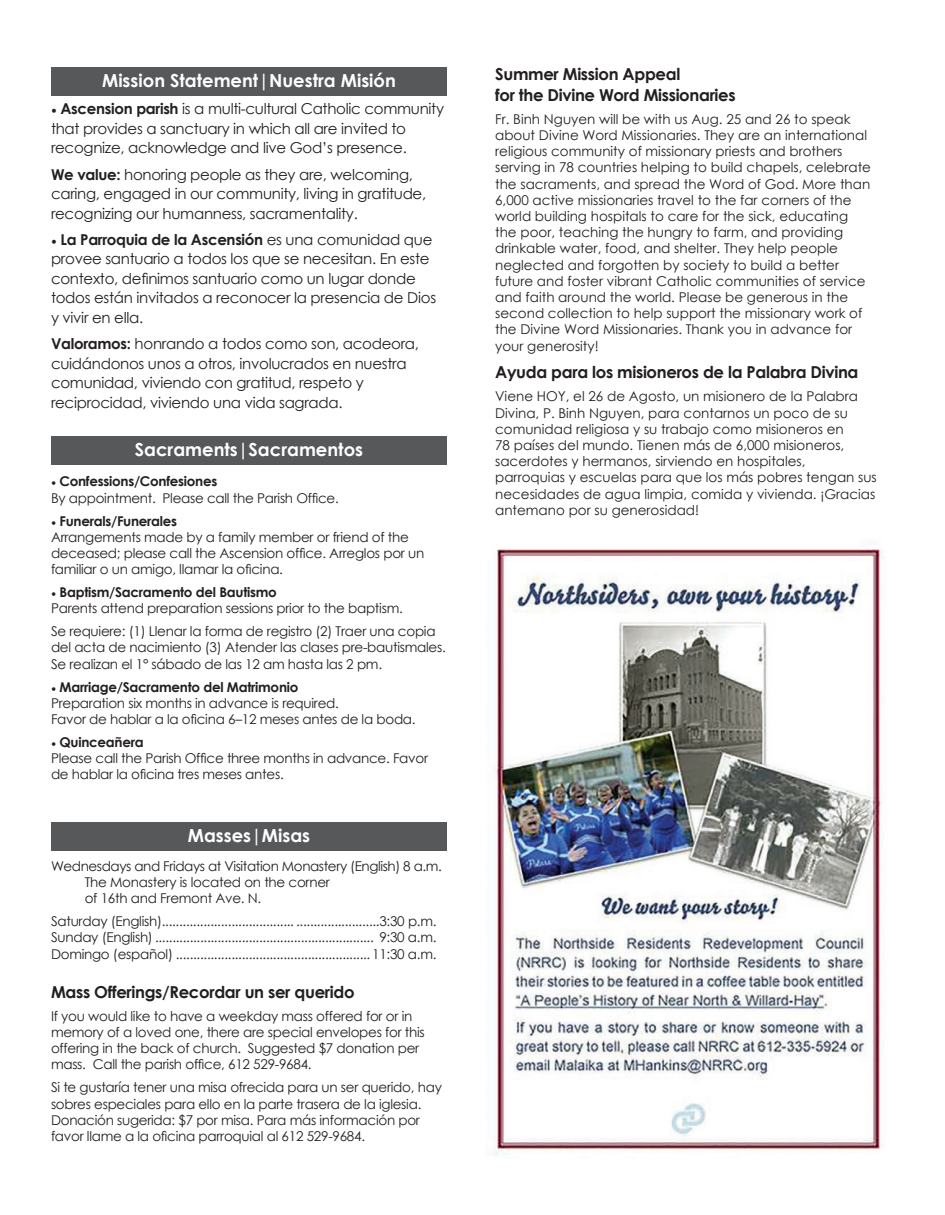
<style>
.page{position:relative;width:945px;height:1215px;background:#fff}
.page>*{position:absolute;margin:0;border:0;box-sizing:border-box;transform-origin:0 0}
.t1{font:700 18px "Century Gothic";color:#fff}
.t2{font:700 16.5px/21px "Century Gothic";letter-spacing:-.02em;color:#231f20}
.t3{font:15px/19.5px "Century Gothic";letter-spacing:-.02em;color:#231f20}
.t4{font:13.5px/16.2px "Century Gothic";letter-spacing:-.02em;color:#231f20}
.t5{font:13.5px/16.2px "Century Gothic";color:#231f20}
.s1{font-family:"Minion Pro"}
.s2{font-weight:700}
</style>
<div class="page">
<div style="left:51px;top:67px;width:396px;height:29px;background:#57585a"></div>
<div style="left:51px;top:436px;width:396px;height:28px;background:#57585a"></div>
<div style="left:51px;top:822px;width:396px;height:28px;background:#57585a"></div>
<img style="left:493px;top:549px;width:389px;height:607px">
<h1 class="t1" style="left:102px;top:67px;width:295px">Mission Statement|Nuestra Misión</h1>
<p class="t3" style="left:51px;top:99px;width:395px"><span class="s1">•</span> <span class="s2">Ascension parish</span> is a multi-cultural Catholic community that provides a sanctuary in which all are invited to recognize, acknowledge and live God’s presence.</p>
<p class="t3" style="left:51px;top:164px;width:377px"><span class="s2">We value:</span> honoring people as they are, welcoming, caring, engaged in our community, living in gratitude, recognizing our humanness, sacramentality.</p>
<p class="t3" style="left:51px;top:230px;width:387px"><span class="s1">•</span> <span class="s2">La Parroquia de la Ascensión</span> es una comunidad que provee santuario a todos los que se necesitan. En este contexto, definimos santuario como un lugar donde todos están invitados a reconocer la presencia de Dios y vivir en ella.</p>
<p class="t3" style="left:51px;top:334px;width:370px"><span class="s2">Valoramos:</span> honrando a todos como son, acodeora, cuidándonos unos a otros, involucrados en nuestra comunidad, viviendo con gratitud, respeto y reciprocidad, viviendo una vida sagrada.</p>
<h1 class="t1" style="left:135px;top:436px;width:230px">Sacraments|Sacramentos</h1>
<p class="t4" style="left:51px;top:473px;width:289px"><span class="s1">•</span> <span class="s2">Confessions/Confesiones<br></span>By appointment. Please call the Parish Office.</p>
<p class="t4" style="left:51px;top:512px;width:375px"><span class="s1">•</span> <span class="s2">Funerals/Funerales<br></span>Arrangements made by a family member or friend of the deceased; please call the Ascension office. Arreglos por un familiar o un amigo, llamar la oficina.</p>
<p class="t4" style="left:51px;top:584px;width:353px"><span class="s1">•</span> <span class="s2">Baptism/Sacramento del Bautismo<br></span>Parents attend preparation sessions prior to the baptism.</p>
<p class="t4" style="left:51px;top:623px;width:396px">Se requiere: (1) Llenar la forma de registro (2) Traer una copia del acta de nacimiento (3) Atender las clases pre-bautismales.<br>Se realizan el 1° sábado de las 12 am hasta las 2 pm.</p>
<p class="t4" style="left:51px;top:678px;width:366px"><span class="s1">•</span> <span class="s2">Marriage/Sacramento del Matrimonio<br></span>Preparation six months in advance is required.<br>Favor de hablar a la oficina 6–12 meses antes de la boda.</p>
<p class="t4" style="left:51px;top:734px;width:379px"><span class="s1">•</span> <span class="s2">Quinceañera<br></span>Please call the Parish Office three months in advance. Favor de hablar la oficina tres meses antes.</p>
<h1 class="t1" style="left:188px;top:822px;width:124px">Masses|Misas</h1>
<p class="t4" style="left:85px;top:858px;width:359px;text-indent:-34px">Wednesdays and Fridays at Visitation Monastery (English) 8 a.m.<br>The Monastery is located on the corner<br>of 16th and Fremont Ave. N.</p>
<p class="t4" style="left:51px;top:913px;width:387px;text-align:justify">Saturday (English)...................................... ........................3:30 p.m.<br>Sunday (English) ............................................................... 9:30 a.m.<br>Domingo (español) ........................................................11:30 a.m.</p>
<p class="t2" style="left:51px;top:981px;width:305px">Mass Offerings/Recordar un ser querido</p>
<p class="t4" style="left:51px;top:1008px;width:375px">If you would like to have a weekday mass offered for or in memory of a loved one, there are special envelopes for this offering in the back of church. Suggested $7 donation per mass. Call the parish office, 612 529-9684.</p>
<p class="t4" style="left:51px;top:1079px;width:392px">Si te gustaría tener una misa ofrecida para un ser querido, hay sobres especiales para ello en la parte trasera de la iglesia.<br>Donación sugerida: $7 por misa. Para más información por favor llame a la oficina parroquial al 612 529-9684.</p>
<p class="t2" style="left:495px;top:63px;width:242px">Summer Mission Appeal<br>for the Divine Word Missionaries</p>
<p class="t5" style="left:495px;top:111px;width:377px">Fr. Binh Nguyen will be with us Aug. 25 and 26 to speak about Divine Word Missionaries. They are an international religious community of missionary priests and brothers serving in 78 countries helping to build chapels, celebrate the sacraments, and spread the Word of God. More than 6,000 active missionaries travel to the far corners of the world building hospitals to care for the sick, educating the poor, teaching the hungry to farm, and providing drinkable water, food, and shelter. They help people neglected and forgotten by society to build a better future and foster vibrant Catholic communities of service and faith around the world. Please be generous in the second collection to help support the missionary work of the Divine Word Missionaries. Thank you in advance for your generosity!</p>
<p class="t2" style="left:495px;top:361px;width:365px">Ayuda para los misioneros de la Palabra Divina</p>
<p class="t5" style="left:495px;top:388px;width:383px">Viene HOY, el 26 de Agosto, un misionero de la Palabra Divina, P. Binh Nguyen, para contarnos un poco de su comunidad religiosa y su trabajo como misioneros en<br>78 países del mundo. Tienen más de 6,000 misioneros, sacerdotes y hermanos, sirviendo en hospitales, parroquias y escuelas para que los más pobres tengan sus necesidades de agua limpia, comida y vivienda. ¡Gracias antemano por su generosidad!</p>
</div>
